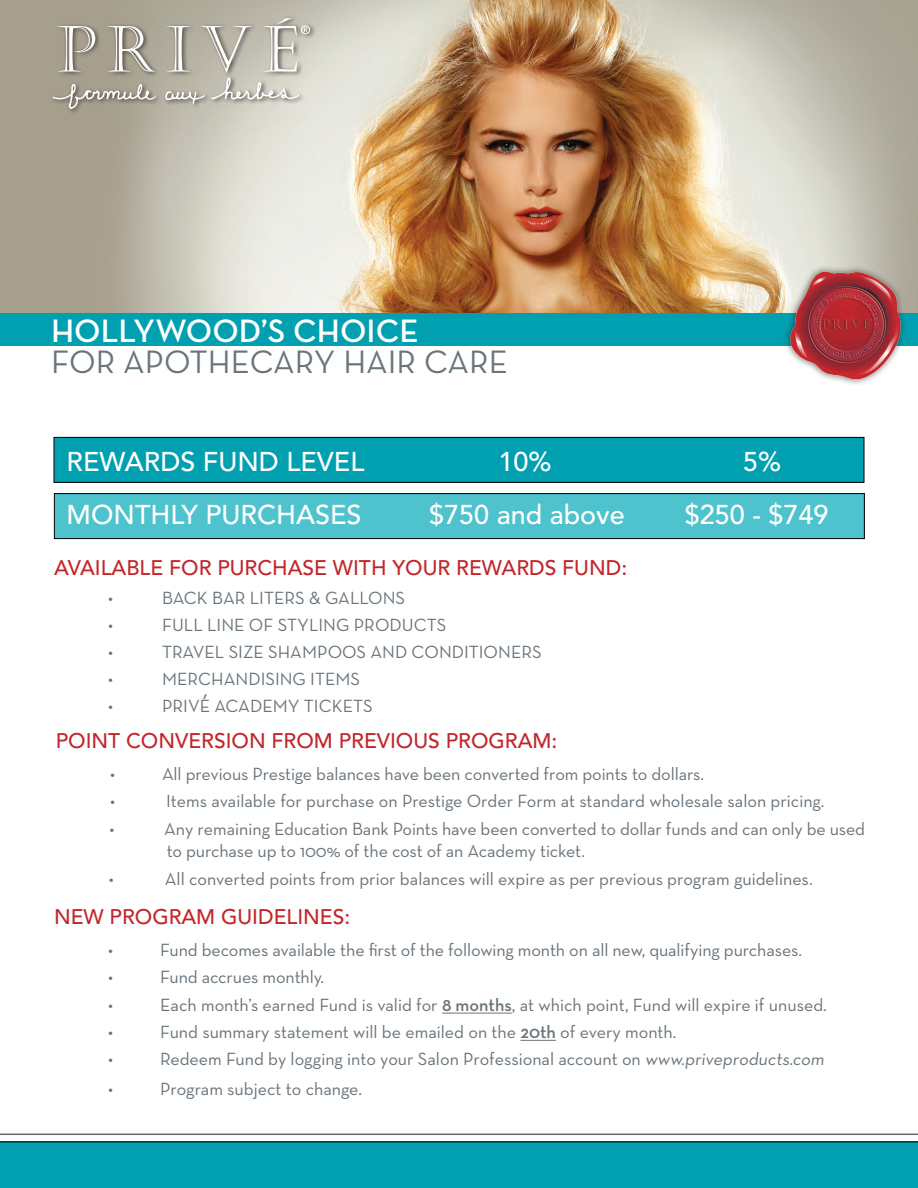
<style>
.page{position:relative;width:918px;height:1188px;background:#fff}
.page>*{position:absolute;margin:0;border:0;box-sizing:border-box;transform-origin:0 0}
.t1{font:33px "Neutraface Text";color:#6a747b}
.t2{font:600 33px "Neutraface Text";color:#fff}
.t3{font:500 27px "Avenir";color:#fff}
.t4{font:24px "Neutraface Text";color:#697379}
.t5{font:500 21px "Avenir";color:#c2262b}
.t6{font:18px/22.8px "Neutraface Text";letter-spacing:-.005em;color:#6a747b}
.s1{font-weight:600}
</style>
<div class="page">
<hr style="left:442px;top:1013px;width:70px;height:1px;background:#6a747b">
<hr style="left:520px;top:1040px;width:36px;height:1px;background:#6a747b">
<div style="left:0;top:1142px;width:918px;height:46px;background:#00a0b0"></div>
<hr style="left:0;top:1134px;width:918px;height:1px;background:#000">
<img style="left:0;top:1px;width:918px;height:312px">
<div style="left:0;top:313px;width:918px;height:33px;background:#00a0b0"></div>
<div style="left:783px;top:265px;width:124px;height:121px;background:#231f20;opacity:.75"></div>
<img style="left:788px;top:263px;width:114px;height:118px">
<div style="left:50px;top:16px;width:266px;height:99px;background:#231f20;opacity:.75"></div>
<svg style="left:52px;top:84px;width:104px;height:25px;background:#aaa497"></svg>
<svg style="left:58px;top:26px;width:37px;height:46px;background:#aea89c"></svg>
<svg style="left:108px;top:26px;width:47px;height:46px;background:#b0ab9f"></svg>
<svg style="left:165px;top:18px;width:145px;height:87px;background:#c0bcb2"></svg>
<div style="left:54px;top:437px;width:810px;height:46px;background:#00a0b0;border:1px solid #000"></div>
<div style="left:54px;top:493px;width:811px;height:46px;background:#4fc3cd;border:1px solid #000"></div>
<h1 class="t2" style="left:51px;top:310px;width:369px">HOLLYWOOD’S CHOICE</h1>
<h1 class="t1" style="left:51px;top:342px;width:459px">FOR APOTHECARY HAIR CARE</h1>
<h2 class="t3" style="left:67px;top:446px;width:299px">REWARDS FUND LEVEL</h2>
<h2 class="t3" style="left:499px;top:446px;width:55px">10%</h2>
<h2 class="t3" style="left:743px;top:446px;width:40px">5%</h2>
<h2 class="t3" style="left:67px;top:499px;width:297px">MONTHLY PURCHASES</h2>
<h2 class="t3" style="left:429px;top:499px;width:197px">$750 and above</h2>
<h2 class="t3" style="left:685px;top:499px;width:145px">$250 - $749</h2>
<p class="t5" style="left:54px;top:556px;width:575px">AVAILABLE FOR PURCHASE WITH YOUR REWARDS FUND:</p>
<p class="t6" style="left:108px;top:586px;width:7px">•</p>
<p class="t6" style="left:162px;top:586px;width:245px">BACK BAR LITERS &amp; GALLONS</p>
<p class="t6" style="left:108px;top:613px;width:7px">•</p>
<p class="t6" style="left:162px;top:613px;width:286px">FULL LINE OF STYLING PRODUCTS</p>
<p class="t6" style="left:108px;top:640px;width:7px">•</p>
<p class="t6" style="left:162px;top:640px;width:381px">TRAVEL SIZE SHAMPOOS AND CONDITIONERS</p>
<p class="t6" style="left:108px;top:667px;width:7px">•</p>
<p class="t6" style="left:162px;top:667px;width:200px">MERCHANDISING ITEMS</p>
<p class="t6" style="left:108px;top:694px;width:7px">•</p>
<p class="t6" style="left:162px;top:694px;width:212px">PRIVE ACADEMY TICKETS</p>
<h3 class="t4" style="left:198px;top:688px;width:13px">´</h3>
<p class="t5" style="left:56px;top:729px;width:503px">POINT CONVERSION FROM PREVIOUS PROGRAM:</p>
<p class="t6" style="left:110px;top:762px;width:7px">•</p>
<p class="t6" style="left:162px;top:762px;width:544px">All previous Prestige balances have been converted from points to dollars.</p>
<p class="t6" style="left:110px;top:790px;width:7px">•</p>
<p class="t6" style="left:166px;top:790px;width:660px">Items available for purchase on Prestige Order Form at standard wholesale salon pricing.</p>
<p class="t6" style="left:110px;top:817px;width:7px">•</p>
<p class="t6" style="left:164px;top:817px;width:703px">Any remaining Education Bank Points have been converted to dollar funds and can only be used to purchase up to 100% of the cost of an Academy ticket.</p>
<p class="t6" style="left:109px;top:867px;width:7px">•</p>
<p class="t6" style="left:165px;top:867px;width:649px">All converted points from prior balances will expire as per previous program guidelines.</p>
<p class="t5" style="left:54px;top:905px;width:298px">NEW PROGRAM GUIDELINES:</p>
<p class="t6" style="left:108px;top:938px;width:7px">•</p>
<p class="t6" style="left:160px;top:938px;width:643px">Fund becomes available the first of the following month on all new, qualifying purchases.</p>
<p class="t6" style="left:108px;top:966px;width:7px">•</p>
<p class="t6" style="left:160px;top:966px;width:165px">Fund accrues monthly.</p>
<p class="t6" style="left:108px;top:993px;width:7px">•</p>
<p class="t6" style="left:160px;top:993px;width:668px">Each month’s earned Fund is valid for <span class="s1">8 months</span>, at which point, Fund will expire if unused.</p>
<p class="t6" style="left:108px;top:1020px;width:7px">•</p>
<p class="t6" style="left:160px;top:1020px;width:518px">Fund summary statement will be emailed on the <span class="s1">20th</span> of every month.</p>
<p class="t6" style="left:108px;top:1047px;width:7px">•</p>
<p class="t6" style="left:160px;top:1047px;width:668px">Redeem Fund by logging into your Salon Professional account on www.priveproducts.com</p>
<p class="t6" style="left:108px;top:1078px;width:7px">•</p>
<p class="t6" style="left:160px;top:1078px;width:203px">Program subject to change.</p>
</div>
